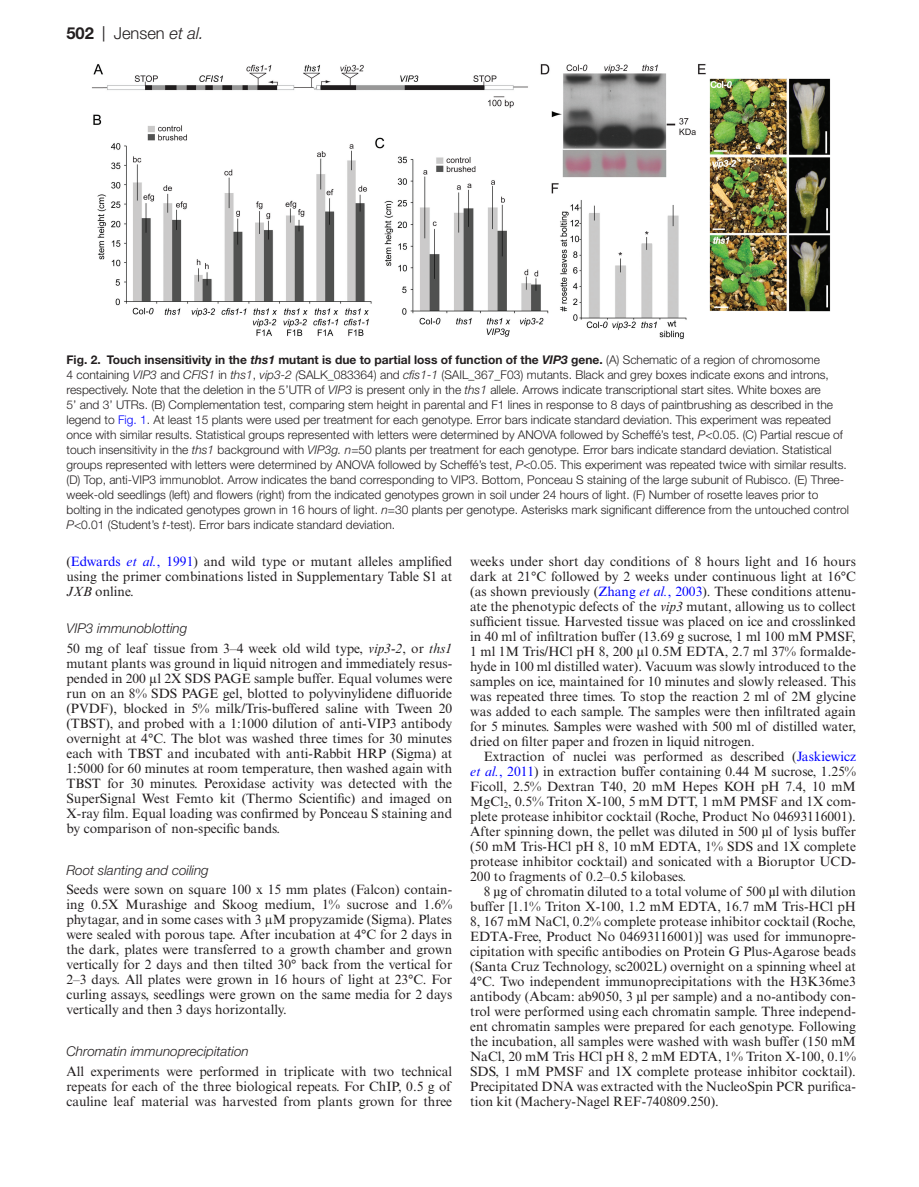
<style>
.page{position:relative;width:919px;height:1187px;background:#fff}
.page>*{position:absolute;margin:0;border:0;box-sizing:border-box;transform-origin:0 0}
.t1{font:300 16.5px "Helvetica Neue LT Std";color:#231f20}
.t2{font:13.5px/15px "Times New Roman MT Std";color:#231f20;text-align:justify}
.t3{font:italic 300 13.5px "Helvetica Neue LT Std";color:#231f20}
.t4{font:300 12px/15px "Helvetica Neue LT Std";color:#231f20}
.s1{font-weight:700}
.s2{font-family:"Times New Roman MT Std";font-weight:400}
.s3{font-style:italic}
.s4{font-weight:700;font-style:italic}
.s5{color:#00f}
.s6{font-style:italic;color:#00f}
.s7{font-family:"Gandhari Unicode"}
</style>
<div class="page">
<img style="left:92px;top:64px;width:738px;height:276px">
<p class="t1" style="left:66px;top:23px;width:139px"><span class="s1">502</span> <span class="s2">|</span> Jensen <span class="s3">et al.</span></p>
<p class="t4" style="left:66px;top:352px;width:784px"><span class="s1">Fig. 2. Touch insensitivity in the</span> <span class="s4">ths1</span> <span class="s1">mutant is due to partial loss of function of the</span> <span class="s4">VIP3</span> <span class="s1">gene.</span> (A) Schematic of a region of chromosome<br>4 containing <span class="s3">VIP3</span> and <span class="s3">CFIS1</span> in <span class="s3">ths1</span>, <span class="s3">vip3-2 (</span>SALK_083364) and <span class="s3">cfis1-1</span> (SAIL_367_F03) mutants. Black and grey boxes indicate exons and introns, respectively. Note that the deletion in the 5’UTR of <span class="s3">VIP3</span> is present only in the <span class="s3">ths1</span> allele. Arrows indicate transcriptional start sites. White boxes are<br>5’ and 3’ UTRs. (B) Complementation test, comparing stem height in parental and F1 lines in response to 8 days of paintbrushing as described in the legend to <span class="s5">Fig. 1</span>. At least 15 plants were used per treatment for each genotype. Error bars indicate standard deviation. This experiment was repeated once with similar results. Statistical groups represented with letters were determined by ANOVA followed by Scheffé’s test, <span class="s3">P</span>&lt;0.05. (C) Partial rescue of touch insensitivity in the <span class="s3">ths1</span> background with <span class="s3">VIP3g. n</span>=50 plants per treatment for each genotype. Error bars indicate standard deviation. Statistical groups represented with letters were determined by ANOVA followed by Scheffé’s test, <span class="s3">P</span>&lt;0.05. This experiment was repeated twice with similar results. (D) Top, anti-VIP3 immunoblot. Arrow indicates the band corresponding to VIP3. Bottom, Ponceau S staining of the large subunit of Rubisco. (E) Three&shy;week-old seedlings (left) and flowers (right) from the indicated genotypes grown in soil under 24 hours of light. (F) Number of rosette leaves prior to bolting in the indicated genotypes grown in 16 hours of light. <span class="s3">n</span>=30 plants per genotype. Asterisks mark significant difference from the untouched control <span class="s3">P</span>&lt;0.01 (Student’s <span class="s3">t</span>-test). Error bars indicate standard deviation.</p>
<p class="t2" style="left:66px;top:553px;width:387px">(<span class="s5">Edwards</span> <span class="s6">et al.</span><span class="s5">, 1991</span>) and wild type or mutant alleles amplified using the primer combinations listed in Supplementary Table S1 at <span class="s3">JXB</span> online.</p>
<p class="t3" style="left:66px;top:620px;width:122px">VIP3 immunoblotting</p>
<p class="t2" style="left:66px;top:640px;width:387px">50 mg of leaf tissue from 3–4 week old wild type, <span class="s3">vip3-2</span>, or <span class="s3">ths1 </span>mutant plants was ground in liquid nitrogen and immediately resus&shy;pended in 200 <span class="s7">μ</span>l 2X SDS PAGE sample buffer. Equal volumes were run on an 8% SDS PAGE gel, blotted to polyvinylidene difluoride (PVDF), blocked in 5% milk/Tris-buffered saline with Tween 20 (TBST), and probed with a 1:1000 dilution of anti-VIP3 antibody overnight at 4°C. The blot was washed three times for 30 minutes each with TBST and incubated with anti-Rabbit HRP (Sigma) at 1:5000 for 60 minutes at room temperature, then washed again with TBST for 30 minutes. Peroxidase activity was detected with the SuperSignal West Femto kit (Thermo Scientific) and imaged on X-ray film. Equal loading was confirmed by Ponceau S staining and by comparison of non-specific bands.</p>
<p class="t3" style="left:66px;top:862px;width:144px">Root slanting and coiling</p>
<p class="t2" style="left:66px;top:882px;width:387px">Seeds were sown on square 100 x 15 mm plates (Falcon) contain&shy;ing 0.5X Murashige and Skoog medium, 1% sucrose and 1.6% phytagar, and in some cases with 3 <span class="s7">μ</span>M propyzamide (Sigma). Plates were sealed with porous tape. After incubation at 4°C for 2 days in the dark, plates were transferred to a growth chamber and grown vertically for 2 days and then tilted 30° back from the vertical for 2–3 days. All plates were grown in 16 hours of light at 23°C. For curling assays, seedlings were grown on the same media for 2 days vertically and then 3 days horizontally.</p>
<p class="t3" style="left:66px;top:1043px;width:184px">Chromatin immunoprecipitation</p>
<p class="t2" style="left:66px;top:1063px;width:387px">All experiments were performed in triplicate with two technical repeats for each of the three biological repeats. For ChIP, 0.5 g of cauline leaf material was harvested from plants grown for three</p>
<p class="t2" style="left:470px;top:553px;width:387px">weeks under short day conditions of 8 hours light and 16 hours dark at 21°C followed by 2 weeks under continuous light at 16°C (as shown previously (<span class="s5">Zhang</span> <span class="s6">et al.</span><span class="s5">, 2003</span>). These conditions attenu&shy;ate the phenotypic defects of the <span class="s3">vip3</span> mutant, allowing us to collect sufficient tissue. Harvested tissue was placed on ice and crosslinked in 40 ml of infiltration buffer (13.69 g sucrose, 1 ml 100 mM PMSF, 1 ml 1M Tris/HCl pH 8, 200 <span class="s7">μ</span>l 0.5M EDTA, 2.7 ml 37% formalde&shy;hyde in 100 ml distilled water). Vacuum was slowly introduced to the samples on ice, maintained for 10 minutes and slowly released. This was repeated three times. To stop the reaction 2 ml of 2M glycine was added to each sample. The samples were then infiltrated again for 5 minutes. Samples were washed with 500 ml of distilled water, dried on filter paper and frozen in liquid nitrogen.</p>
<p class="t2" style="left:470px;top:748px;width:387px;text-indent:14px">Extraction of nuclei was performed as described (<span class="s5">Jaskiewicz </span><span class="s6">et al.</span><span class="s5">, 2011</span>) in extraction buffer containing 0.44 M sucrose, 1.25% Ficoll, 2.5% Dextran T40, 20 mM Hepes KOH pH 7.4, 10 mM MgCl<sub>2</sub>, 0.5% Triton X-100, 5 mM DTT, 1 mM PMSF and 1X com&shy;plete protease inhibitor cocktail (Roche, Product No 04693116001).<br>After spinning down, the pellet was diluted in 500 <span class="s7">µ</span>l of lysis buffer (50 mM Tris-HCl pH 8, 10 mM EDTA, 1% SDS and 1X complete protease inhibitor cocktail) and sonicated with a Bioruptor UCD-200 to fragments of 0.2–0.5 kilobases.</p>
<p class="t2" style="left:470px;top:883px;width:387px;text-indent:14px">8 <span class="s7">µ</span>g of chromatin diluted to a total volume of 500 <span class="s7">µ</span>l with dilution buffer [1.1% Triton X-100, 1.2 mM EDTA, 16.7 mM Tris-HCl pH 8, 167 mM NaCl, 0.2% complete protease inhibitor cocktail (Roche, EDTA-Free, Product No 04693116001)] was used for immunopre&shy;cipitation with specific antibodies on Protein G Plus-Agarose beads (Santa Cruz Technology, sc2002L) overnight on a spinning wheel at 4°C. Two independent immunoprecipitations with the H3K36me3 antibody (Abcam: ab9050, 3 <span class="s7">µ</span>l per sample) and a no-antibody con&shy;trol were performed using each chromatin sample. Three independ&shy;ent chromatin samples were prepared for each genotype. Following the incubation, all samples were washed with wash buffer (150 mM NaCl, 20 mM Tris HCl pH 8, 2 mM EDTA, 1% Triton X-100, 0.1% SDS, 1 mM PMSF and 1X complete protease inhibitor cocktail).<br>Precipitated DNA was extracted with the NucleoSpin PCR purifica&shy;tion kit (Machery-Nagel REF-740809.250).</p>
</div>
